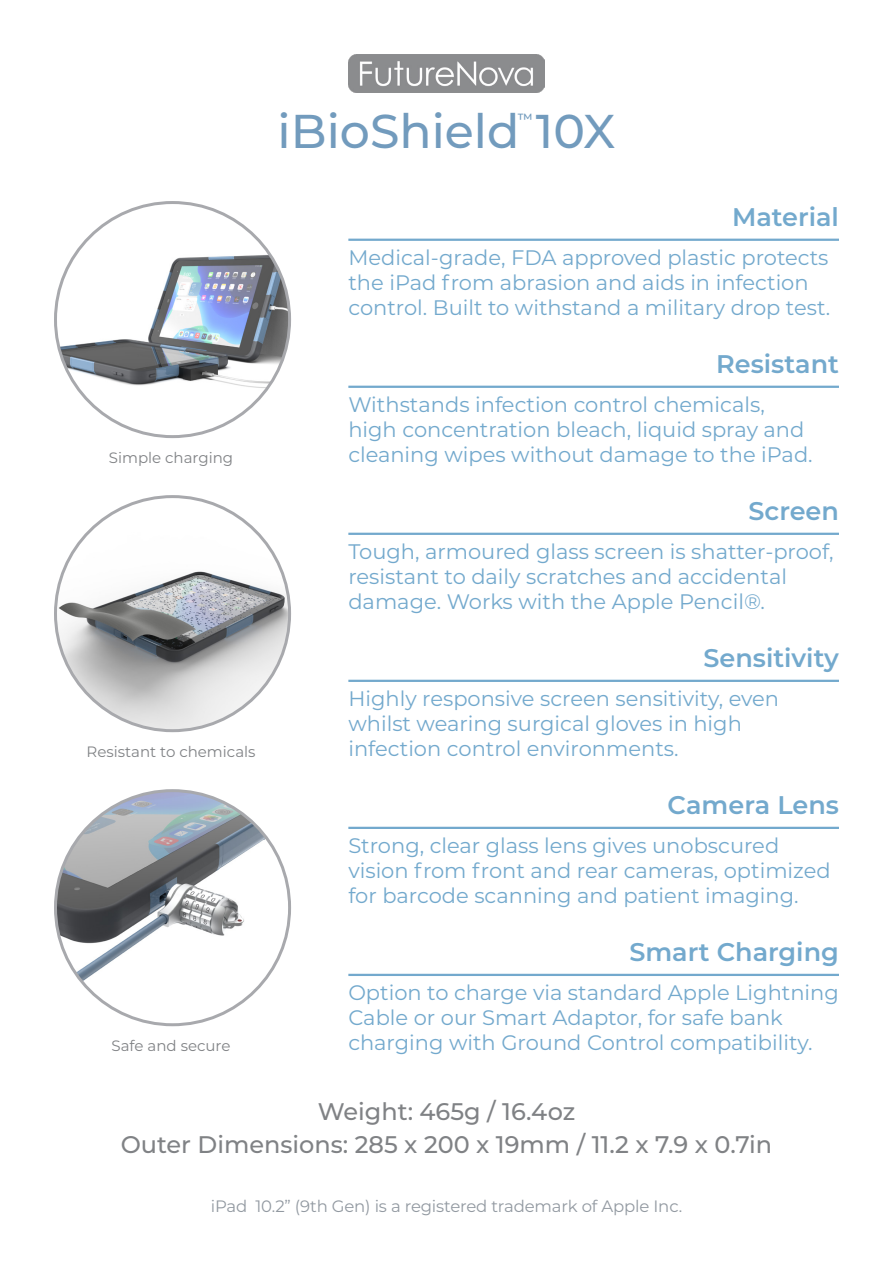
<style>
.page{position:relative;width:893px;height:1263px;background:#fff}
.page>*{position:absolute;margin:0;border:0;box-sizing:border-box;transform-origin:0 0}
.t1{font:500 47.4px "Montserrat";color:#729bbd}
.t2{font:600 25.5px "Montserrat";color:#73a9cd}
.t3{font:500 24px "Montserrat";color:#808285}
.t4{font:21px/25.2px "Montserrat";color:#73a9cd}
.t5{font:16.5px "Montserrat";letter-spacing:-.01em;color:#9299a1}
.t6{font:15px "Montserrat";color:#808285}
.t7{font:500 14.7px "Montserrat";color:#729bbd}
</style>
<div class="page">
<img style="left:56px;top:512px;width:234px;height:219px">
<hr style="left:348px;top:239px;width:491px;height:2px;background:#73a9cd">
<img style="left:56px;top:791px;width:234px;height:234px;border-radius:117px">
<img style="left:56px;top:203px;width:234px;height:216px">
<img style="left:348px;top:54px;width:197px;height:39px">
<hr style="left:348px;top:386px;width:491px;height:2px;background:#73a9cd">
<hr style="left:348px;top:533px;width:491px;height:2px;background:#73a9cd">
<hr style="left:348px;top:680px;width:491px;height:2px;background:#73a9cd">
<hr style="left:348px;top:827px;width:491px;height:2px;background:#73a9cd">
<hr style="left:348px;top:974px;width:491px;height:2px;background:#73a9cd">
<p class="t1" style="left:278px;top:98px;width:339px">iBioShield 10X</p>
<p class="t7" style="left:518px;top:108px;width:17px">™</p>
<p class="t2" style="left:732px;top:199px;width:108px">Material</p>
<p class="t4" style="left:348px;top:244px;width:482px">Medical-grade, FDA approved plastic protects</p>
<p class="t4" style="left:348px;top:269px;width:462px">the iPad from abrasion and aids in infection</p>
<p class="t4" style="left:348px;top:294px;width:483px">control. Built to withstand a military drop test.</p>
<p class="t6" style="left:109px;top:448px;width:126px">Simple charging</p>
<p class="t6" style="left:87px;top:742px;width:171px">Resistant to chemicals</p>
<p class="t6" style="left:112px;top:1036px;width:120px">Safe and secure</p>
<p class="t2" style="left:716px;top:346px;width:124px">Resistant</p>
<p class="t4" style="left:348px;top:391px;width:466px">Withstands infection control chemicals, high concentration bleach, liquid spray and cleaning wipes without damage to the iPad.</p>
<p class="t2" style="left:748px;top:493px;width:92px">Screen</p>
<p class="t4" style="left:348px;top:538px;width:487px">Tough, armoured glass screen is shatter-proof,</p>
<p class="t4" style="left:348px;top:563px;width:440px">resistant to daily scratches and accidental</p>
<p class="t4" style="left:348px;top:588px;width:418px">damage. Works with the Apple Pencil®.</p>
<p class="t2" style="left:703px;top:640px;width:137px">Sensitivity</p>
<p class="t4" style="left:348px;top:685px;width:432px">Highly responsive screen sensitivity, even whilst wearing surgical gloves in high infection control environments.</p>
<p class="t2" style="left:668px;top:787px;width:173px">Camera Lens</p>
<p class="t4" style="left:348px;top:832px;width:432px">Strong, clear glass lens gives unobscured</p>
<p class="t4" style="left:348px;top:857px;width:484px">vision from front and rear cameras, optimized for barcode scanning and patient imaging.</p>
<p class="t2" style="left:629px;top:934px;width:211px">Smart Charging</p>
<p class="t4" style="left:348px;top:979px;width:492px">Option to charge via standard Apple Lightning<br>Cable or our Smart Adaptor, for safe bank charging with Ground Control compatibility.</p>
<p class="t3" style="left:318px;top:1095px;width:259px">Weight: 465g / 16.4oz</p>
<p class="t3" style="left:121px;top:1128px;width:653px">Outer Dimensions: 285 x 200 x 19mm / 11.2 x 7.9 x 0.7in</p>
<p class="t5" style="left:211px;top:1195px;width:473px">iPad 10.2” (9th Gen) is a registered trademark of Apple Inc.</p>
</div>
